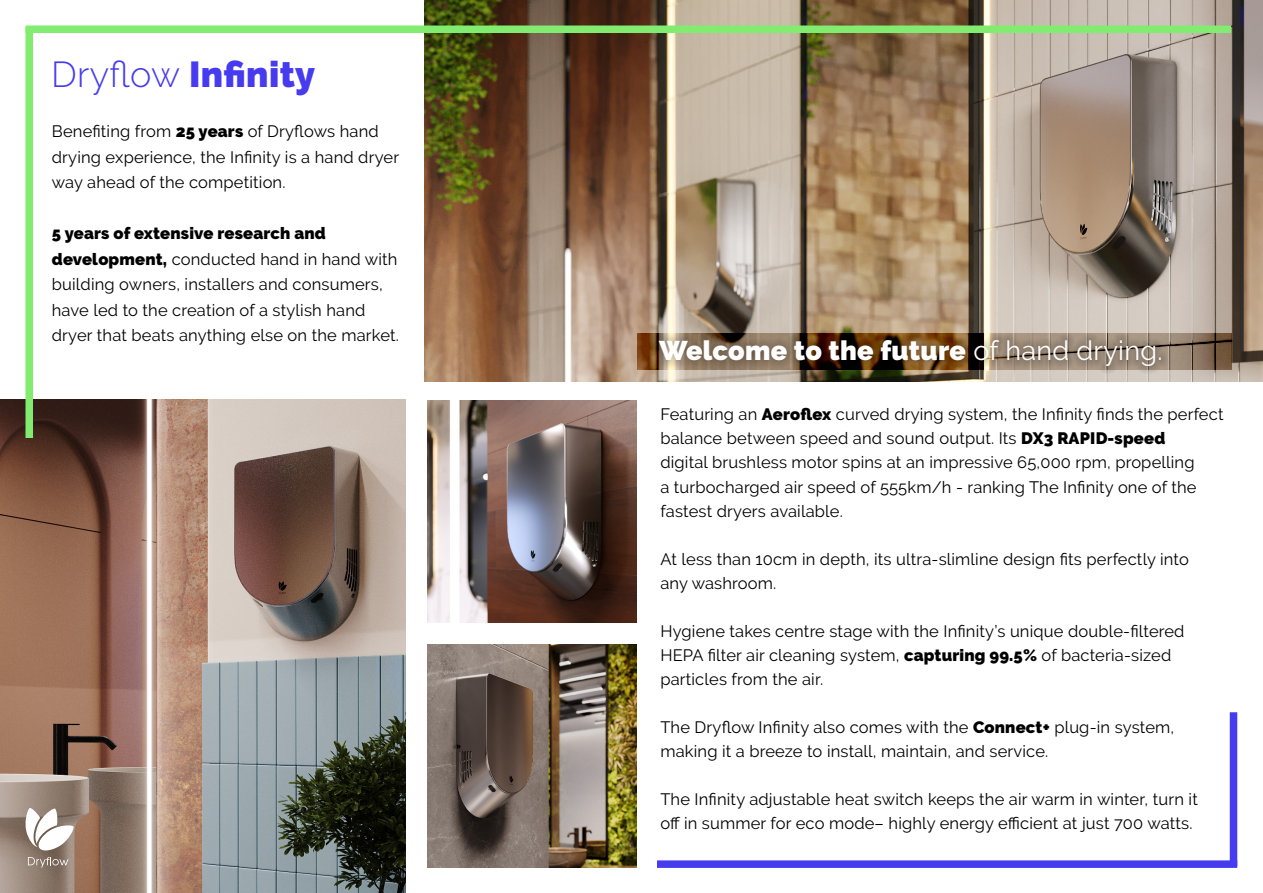
<style>
.page{position:relative;width:1263px;height:893px;background:#fff}
.page>*{position:absolute;margin:0;border:0;box-sizing:border-box;transform-origin:0 0}
.t1{font:900 36px "Raleway";letter-spacing:.01em;color:#463bef}
.t2{font:900 27px "Raleway";letter-spacing:.01em;color:#fff}
.t3{font:16.5px/24px "Raleway";letter-spacing:.01em;color:#000}
.s1{font-weight:300}
.s2{font-weight:900}
.s3{font-weight:400}
</style>
<div class="page">
<img style="left:425px;top:0;width:838px;height:381px">
<img style="left:0;top:400px;width:405px;height:493px">
<img style="left:427px;top:400px;width:210px;height:223px">
<img style="left:427px;top:645px;width:210px;height:222px">
<svg style="left:24px;top:808px;width:51px;height:42px"></svg>
<svg style="left:28px;top:857px;width:41px;height:10px"></svg>
<div style="left:26px;top:26px;width:1205px;height:7px;background:#81ec6f"></div>
<div style="left:26px;top:28px;width:7px;height:410px;background:#81ec6f"></div>
<div style="left:657px;top:860px;width:580px;height:8px;background:#463bef"></div>
<div style="left:1230px;top:712px;width:7px;height:154px;background:#463bef"></div>
<svg style="left:637px;top:333px;width:595px;height:37px"></svg>
<div style="left:651px;top:332px;width:518px;height:43px;background:#000;opacity:.27"></div>
<h1 class="t1" style="left:51px;top:53px;width:266px"><span class="s1">Dryflow</span> Infinity</h1>
<p class="t3" style="left:52px;top:119px;width:349px;line-height:25.5px">Benefiting from <span class="s2">25 years</span> of Dryflows hand drying experience, the Infinity is a hand dryer way ahead of the competition.</p>
<p class="t3" style="left:52px;top:220px;width:349px;line-height:25.5px"><span class="s2">5 years of extensive research and development,</span> conducted hand in hand with building owners, installers and consumers, have led to the creation of a stylish hand dryer that beats anything else on the market.</p>
<h2 class="t2" style="left:659px;top:335px;width:505px">Welcome to the future <span class="s3">of hand drying.</span></h2>
<p class="t3" style="left:660px;top:403px;width:565px">Featuring an <span class="s2">Aeroflex</span> curved drying system, the Infinity finds the perfect balance between speed and sound output. Its <span class="s2">DX3 RAPID-speed<br></span>digital brushless motor spins at an impressive 65,000 rpm, propelling<br>a turbocharged air speed of 555km/h - ranking The Infinity one of the fastest dryers available.</p>
<p class="t3" style="left:660px;top:547px;width:530px">At less than 10cm in depth, its ultra-slimline design fits perfectly into any washroom.</p>
<p class="t3" style="left:660px;top:619px;width:526px">Hygiene takes centre stage with the Infinity’s unique double-filtered<br>HEPA filter air cleaning system, <span class="s2">capturing 99.5%</span> of bacteria-sized particles from the air.</p>
<p class="t3" style="left:660px;top:715px;width:515px">The Dryflow Infinity also comes with the <span class="s2">Connect+</span> plug-in system, making it a breeze to install, maintain, and service.</p>
<p class="t3" style="left:660px;top:787px;width:539px">The Infinity adjustable heat switch keeps the air warm in winter, turn it off in summer for eco mode– highly energy efficient at just 700 watts.</p>
</div>
